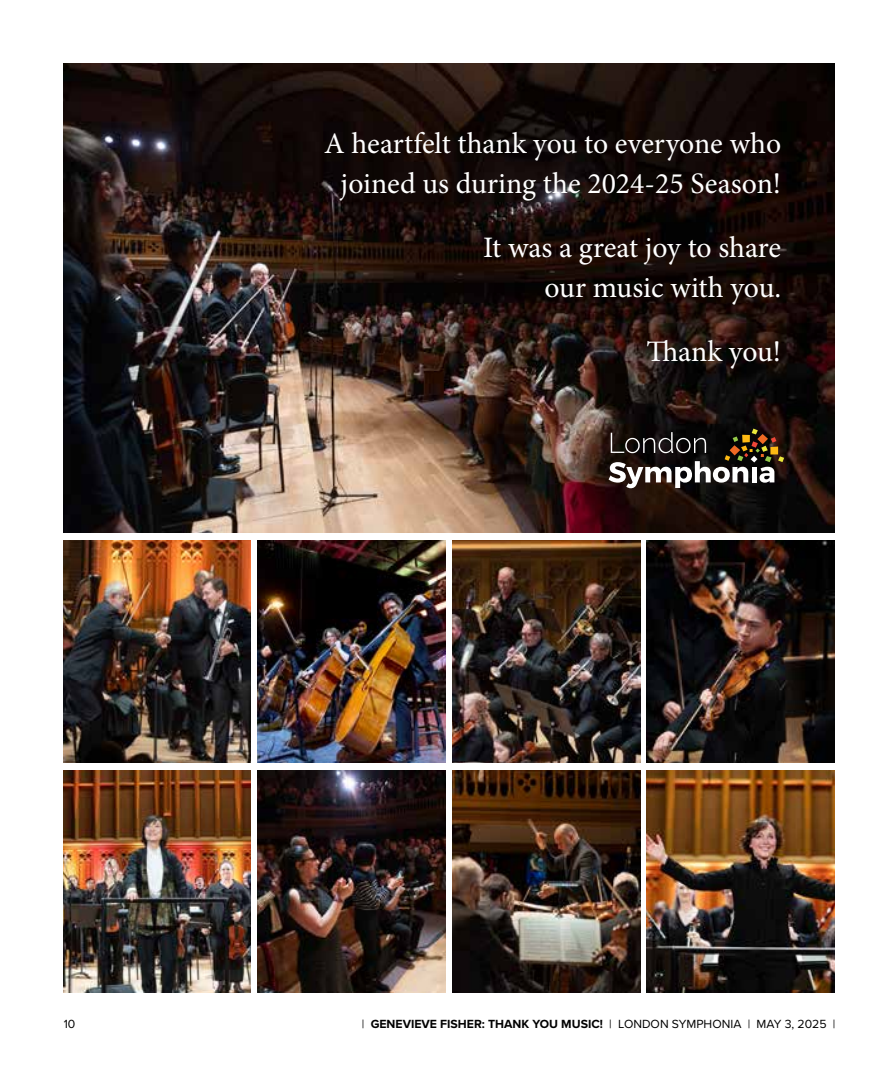
<style>
.page{position:relative;width:882px;height:1071px;background:#fff}
.page>*{position:absolute;margin:0;border:0;box-sizing:border-box;transform-origin:0 0}
.t1{font:29.75px/40.2px "Minion Pro";letter-spacing:-.005em;color:#fff;text-align:center}
.t2{font:700 12.25px "Proxima Nova";color:#000}
.t3{font:12.25px "Proxima Nova";color:#000}
.s1{font-weight:400}
</style>
<div class="page">
<img style="left:63px;top:63px;width:772px;height:470px">
<img style="left:63px;top:541px;width:188px;height:221px">
<img style="left:452px;top:541px;width:188px;height:221px">
<img style="left:258px;top:541px;width:187px;height:221px">
<img style="left:647px;top:541px;width:188px;height:221px">
<img style="left:63px;top:771px;width:188px;height:221px">
<img style="left:452px;top:771px;width:188px;height:221px">
<img style="left:258px;top:771px;width:187px;height:221px">
<img style="left:647px;top:771px;width:188px;height:221px">
<svg style="left:609px;top:429px;width:175px;height:59px;background:#49413a"></svg>
<p class="t1" style="left:324px;top:123px;width:458px">A heartfelt thank you to everyone who joined us during the 2024-25 Season!</p>
<p class="t1" style="left:483px;top:227px;width:299px;text-align:right">It was a great joy to share our music with you.</p>
<p class="t1" style="left:646px;top:331px;width:136px">Thank you!</p>
<p class="t3" style="left:64px;top:1015px;width:13px">10</p>
<p class="t2" style="left:362px;top:1015px;width:475px"><span class="s1">|</span> GENEVIEVE FISHER: THANK YOU MUSIC! <span class="s1">| LONDON SYMPHONIA | MAY 3, 2025 |</span></p>
</div>
